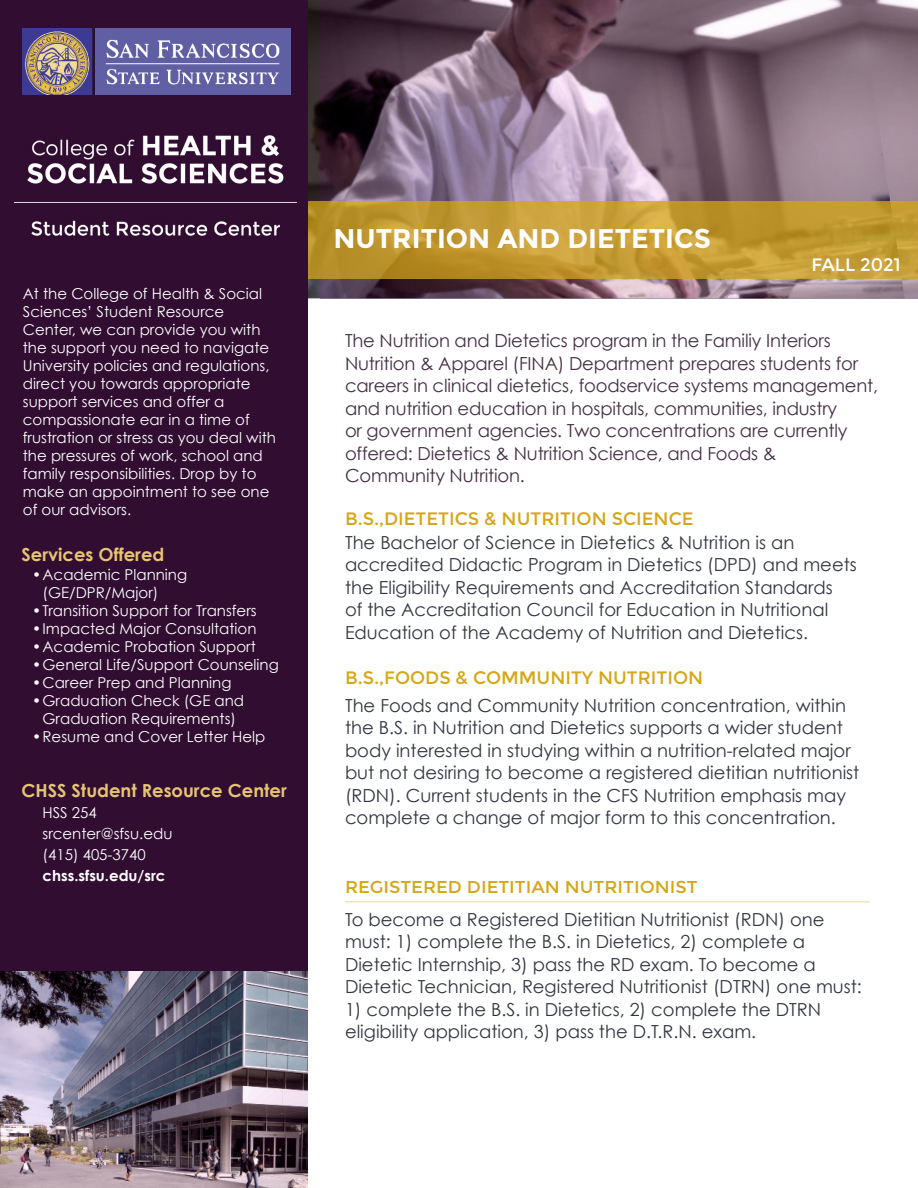
<style>
.page{position:relative;width:918px;height:1188px;background:#fff}
.page>*{position:absolute;margin:0;border:0;box-sizing:border-box;transform-origin:0 0}
.MainTitle{font:700 27px "Montserrat";color:#fff}
.Body_Content{font:18px/22.5px "Century Gothic";color:#323640}
.Pre_Major_Informatio{font:18px/22.5px "Century Gothic";letter-spacing:-.01em;color:#442f44}
.Content_Titles{font:18px "Montserrat";color:#d5a616}
.SRCTITLES{font:700 18px "Century Gothic";color:#e6c473}
.SRC_Description{font:18px "Montserrat";color:#fff}
.Body_Content-2{font:17.1px "Montserrat";color:#d5a616;scale:1.05 1}
.SRC_Description-2{font:15px/18px "Century Gothic";color:#fff}
.SRC_Contact{font:15px "Century Gothic";color:#fff}
.SRC_Contact-2{font:700 15px "Century Gothic";color:#fff}
</style>
<div class="page">
<svg style="left:320px;top:0;width:598px;height:298px;background:#7f6979"></svg>
<svg style="left:308px;top:202px;width:610px;height:77px;background:#c19931"></svg>
<hr style="left:345px;top:902px;width:525px;height:1px;background:#d5a616">
<div style="left:0;top:0;width:308px;height:1188px;background:#310d31"></div>
<img style="left:14px;top:135px;width:282px;height:101px">
<img style="left:0;top:972px;width:308px;height:216px">
<img style="left:23px;top:29px;width:268px;height:65px">
<p class="SRC_Description-2" style="left:23px;top:284px;width:255px">At the College of Health &amp; Social<br>Sciences’ Student Resource<br>Center, we can provide you with the support you need to navigate<br>University policies and regulations, direct you towards appropriate support services and offer a compassionate ear in a time of frustration or stress as you deal with the pressures of work, school and family responsibilities. Drop by to make an appointment to see one of our advisors.</p>
<p class="SRCTITLES" style="left:22px;top:541px;width:144px">Services Offered</p>
<p class="SRC_Description-2" style="left:43px;top:566px;width:146px;text-indent:-10px">•Academic Planning (GE/DPR/Major)</p>
<p class="SRC_Description-2" style="left:32px;top:602px;width:226px">•Transition Support for Transfers</p>
<p class="SRC_Description-2" style="left:32px;top:620px;width:226px">•Impacted Major Consultation</p>
<p class="SRC_Description-2" style="left:32px;top:638px;width:225px">•Academic Probation Support</p>
<p class="SRC_Description-2" style="left:32px;top:656px;width:248px">•General Life/Support Counseling</p>
<p class="SRC_Description-2" style="left:32px;top:674px;width:201px">•Career Prep and Planning</p>
<p class="SRC_Description-2" style="left:32px;top:692px;width:214px;text-align:center">•Graduation Check (GE and<br>Graduation Requirements)</p>
<p class="SRC_Description-2" style="left:32px;top:728px;width:235px">•Resume and Cover Letter Help</p>
<p class="SRCTITLES" style="left:22px;top:777px;width:267px">CHSS Student Resource Center</p>
<p class="SRC_Contact" style="left:43px;top:802px;width:56px">HSS 254</p>
<p class="SRC_Contact" style="left:43px;top:823px;width:131px">srcenter@sfsu.edu</p>
<p class="SRC_Contact" style="left:43px;top:844px;width:105px">(415) 405-3740</p>
<p class="SRC_Contact-2" style="left:43px;top:864px;width:125px">chss.sfsu.edu/src</p>
<p class="MainTitle" style="left:333px;top:222px;width:379px">NUTRITION AND DIETETICS</p>
<p class="SRC_Description" style="left:812px;top:254px;width:91px">FALL 2021</p>
<p class="Pre_Major_Informatio" style="left:345px;top:329px;width:535px">The Nutrition and Dietetics program in the Familiy Interiors Nutrition &amp; Apparel (FINA) Department prepares students for careers in clinical dietetics, foodservice systems management, and nutrition education in hospitals, communities, industry<br>or government agencies. Two concentrations are currently offered: Dietetics &amp; Nutrition Science, and Foods &amp; Community Nutrition.</p>
<p class="Content_Titles" style="left:345px;top:508px;width:350px">B.S.,DIETETICS &amp; NUTRITION SCIENCE</p>
<p class="Body_Content" style="left:345px;top:531px;width:513px">The Bachelor of Science in Dietetics &amp; Nutrition is an accredited Didactic Program in Dietetics (DPD) and meets the Eligibility Requirements and Accreditation Standards<br>of the Accreditation Council for Education in Nutritional Education of the Academy of Nutrition and Dietetics.</p>
<p class="Content_Titles" style="left:345px;top:667px;width:360px">B.S.,FOODS &amp; COMMUNITY NUTRITION</p>
<p class="Body_Content" style="left:345px;top:694px;width:516px">The Foods and Community Nutrition concentration, within the B.S. in Nutrition and Dietetics supports a wider student body interested in studying within a nutrition-related major but not desiring to become a registered dietitian nutritionist (RDN). Current students in the CFS Nutrition emphasis may complete a change of major form to this concentration.</p>
<p class="Body_Content-2" style="left:345px;top:877px;width:337px">REGISTERED DIETITIAN NUTRITIONIST</p>
<p class="Body_Content" style="left:345px;top:908px;width:518px">To become a Registered Dietitian Nutritionist (RDN) one must: 1) complete the B.S. in Dietetics, 2) complete a Dietetic Internship, 3) pass the RD exam. To become a Dietetic Technician, Registered Nutritionist (DTRN) one must:</p>
<p class="Body_Content" style="left:345px;top:998px;width:478px">1) complete the B.S. in Dietetics, 2) complete the DTRN eligibility application, 3) pass the D.T.R.N. exam.</p>
</div>
